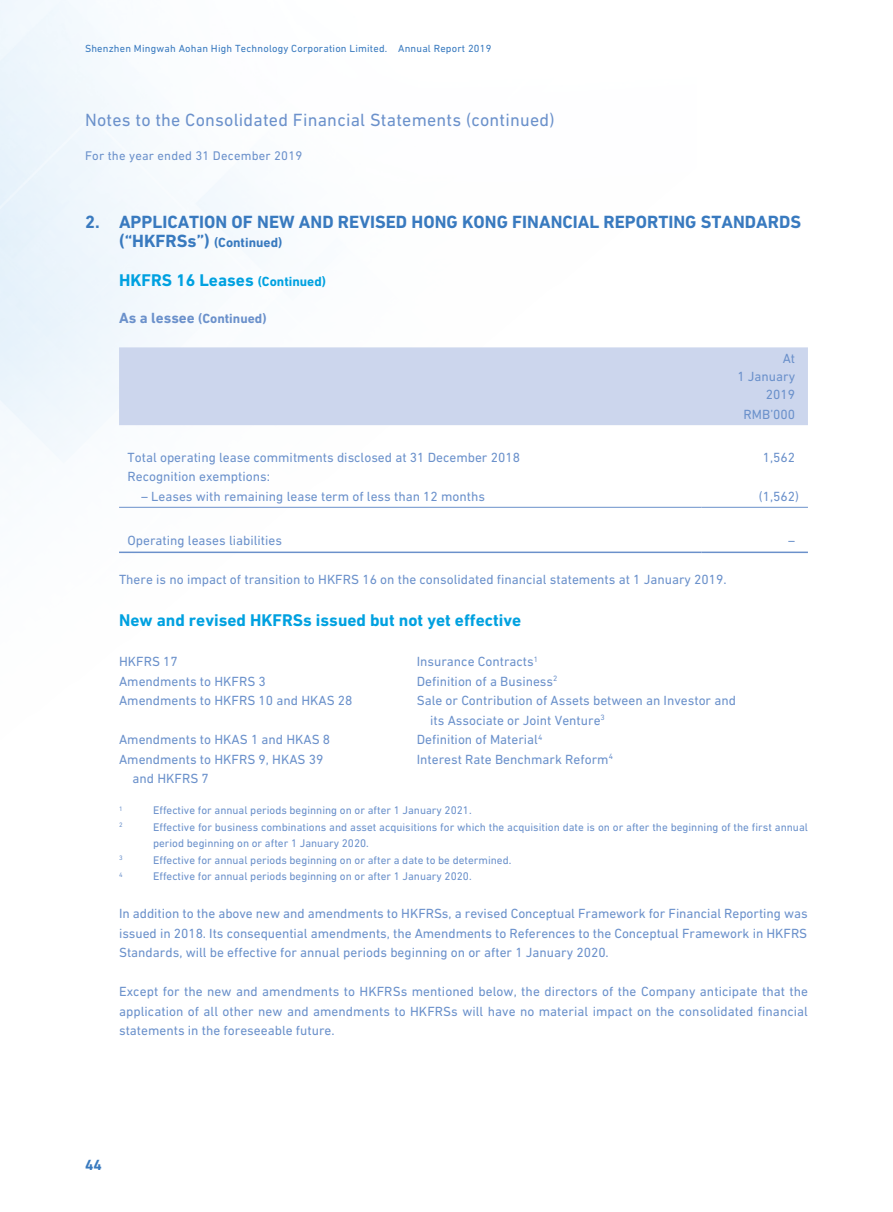
<style>
.page{position:relative;width:893px;height:1212px;background:#fff}
.page>*{position:absolute;margin:0;border:0;box-sizing:border-box;transform-origin:0 0}
.t1{font:700 18px "DIN Next LT Pro";color:#397abf}
.t2{font:18px "DIN Next LT Pro";letter-spacing:.01em;color:#6b91cb}
.t3{font:700 17.25px "DIN Next LT Pro";color:#00a1e0}
.t4{font:700 15px "DIN Next LT Pro";color:#397abf}
.t5{font:13.5px/19.5px "DIN Next LT Pro";color:#6b91cb}
.t6{font:700 13.5px "DIN Next LT Pro";color:#397abf}
.t7{font:700 13.5px "DIN Next LT Pro";color:#6b91cb}
.t8{font:12.75px "DIN Next LT Pro";letter-spacing:.015em;color:#6b91cb}
.t9{font:11.25px/16.5px "DIN Next LT Pro";color:#6b91cb}
.t10{font:10.5px "DIN Next LT Pro";letter-spacing:.015em;color:#397abf}
.t11{font:6.6px "DIN Next LT Pro";color:#6b91cb}
.s1{font-size:18px}
.s2{font-size:13.5px}
.s3{font-size:15px}
</style>
<div class="page">
<div style="left:119px;top:347px;width:689px;height:78px;background:#ccd6ed"></div>
<hr style="left:119px;top:507px;width:583px;height:1px;background:#6b91cb">
<hr style="left:702px;top:507px;width:106px;height:1px;background:#6b91cb">
<hr style="left:119px;top:551px;width:583px;height:2px;background:#6b91cb">
<hr style="left:702px;top:551px;width:106px;height:2px;background:#6b91cb">
<p class="t10" style="left:85px;top:43px;width:408px">Shenzhen Mingwah Aohan High Technology Corporation Limited. Annual Report 2019</p>
<h1 class="t2" style="left:85px;top:109px;width:471px">Notes to the Consolidated Financial Statements (continued)</h1>
<p class="t8" style="left:85px;top:148px;width:219px">For the year ended 31 December 2019</p>
<h1 class="t1" style="left:85px;top:211px;width:717px">2. APPLICATION OF NEW AND REVISED HONG KONG FINANCIAL REPORTING STANDARDS</h1>
<p class="t6" style="left:119px;top:235px;width:165px"><span class="s1">(“HKFRSs”)</span> (Continued)</p>
<p class="t3" style="left:119px;top:270px;width:208px">HKFRS 16 Leases <span class="s2">(Continued)</span></p>
<p class="t7" style="left:119px;top:310px;width:149px"><span class="s3">As a lessee</span> (Continued)</p>
<p class="t5" style="left:737px;top:349px;width:59px;line-height:18px;text-align:right">At<br>1 January<br>2019</p>
<p class="t5" style="left:744px;top:404px;width:53px">RMB’000</p>
<p class="t5" style="left:128px;top:447px;width:394px">Total operating lease commitments disclosed at 31 December 2018</p>
<p class="t5" style="left:763px;top:447px;width:34px">1,562</p>
<p class="t5" style="left:128px;top:467px;width:144px">Recognition exemptions:</p>
<p class="t5" style="left:141px;top:486px;width:346px">– Leases with remaining lease term of less than 12 months</p>
<p class="t5" style="left:759px;top:486px;width:42px">(1,562)</p>
<p class="t5" style="left:128px;top:530px;width:156px">Operating leases liabilities</p>
<p class="t5" style="left:788px;top:530px;width:8px">–</p>
<p class="t5" style="left:119px;top:569px;width:609px">There is no impact of transition to HKFRS 16 on the consolidated financial statements at 1 January 2019.</p>
<p class="t3" style="left:119px;top:610px;width:404px">New and revised HKFRSs issued but not yet effective</p>
<p class="t5" style="left:119px;top:652px;width:60px">HKFRS 17</p>
<p class="t5" style="left:417px;top:652px;width:123px">Insurance Contracts<sup>1</sup></p>
<p class="t5" style="left:119px;top:671px;width:148px">Amendments to HKFRS 3</p>
<p class="t5" style="left:417px;top:671px;width:142px">Definition of a Business<sup>2</sup></p>
<p class="t5" style="left:119px;top:691px;width:235px">Amendments to HKFRS 10 and HKAS 28</p>
<p class="t5" style="left:430px;top:691px;width:307px;text-indent:-14px">Sale or Contribution of Assets between an Investor and its Associate or Joint Venture<sup>3</sup></p>
<p class="t5" style="left:119px;top:730px;width:213px">Amendments to HKAS 1 and HKAS 8</p>
<p class="t5" style="left:417px;top:730px;width:127px">Definition of Material<sup>4</sup></p>
<p class="t5" style="left:133px;top:749px;width:192px;text-indent:-14px">Amendments to HKFRS 9, HKAS 39 and HKFRS 7</p>
<p class="t5" style="left:417px;top:749px;width:198px">Interest Rate Benchmark Reform<sup>4</sup></p>
<p class="t11" style="left:119px;top:804px;width:5px">1</p>
<p class="t9" style="left:153px;top:802px;width:320px">Effective for annual periods beginning on or after 1 January 2021.</p>
<p class="t11" style="left:119px;top:821px;width:5px">2</p>
<p class="t9" style="left:153px;top:818px;width:656px">Effective for business combinations and asset acquisitions for which the acquisition date is on or after the beginning of the first annual period beginning on or after 1 January 2020.</p>
<p class="t11" style="left:119px;top:854px;width:5px">3</p>
<p class="t9" style="left:153px;top:851px;width:360px">Effective for annual periods beginning on or after a date to be determined.</p>
<p class="t11" style="left:119px;top:870px;width:5px">4</p>
<p class="t9" style="left:153px;top:868px;width:320px">Effective for annual periods beginning on or after 1 January 2020.</p>
<p class="t5" style="left:119px;top:904px;width:690px;text-align:justify">In addition to the above new and amendments to HKFRSs, a revised Conceptual Framework for Financial Reporting was issued in 2018. Its consequential amendments, the Amendments to References to the Conceptual Framework in HKFRS Standards, will be effective for annual periods beginning on or after 1 January 2020.</p>
<p class="t5" style="left:119px;top:982px;width:691px;text-align:justify">Except for the new and amendments to HKFRSs mentioned below, the directors of the Company anticipate that the application of all other new and amendments to HKFRSs will have no material impact on the consolidated financial statements in the foreseeable future.</p>
<p class="t4" style="left:85px;top:1156px;width:18px">44</p>
</div>
